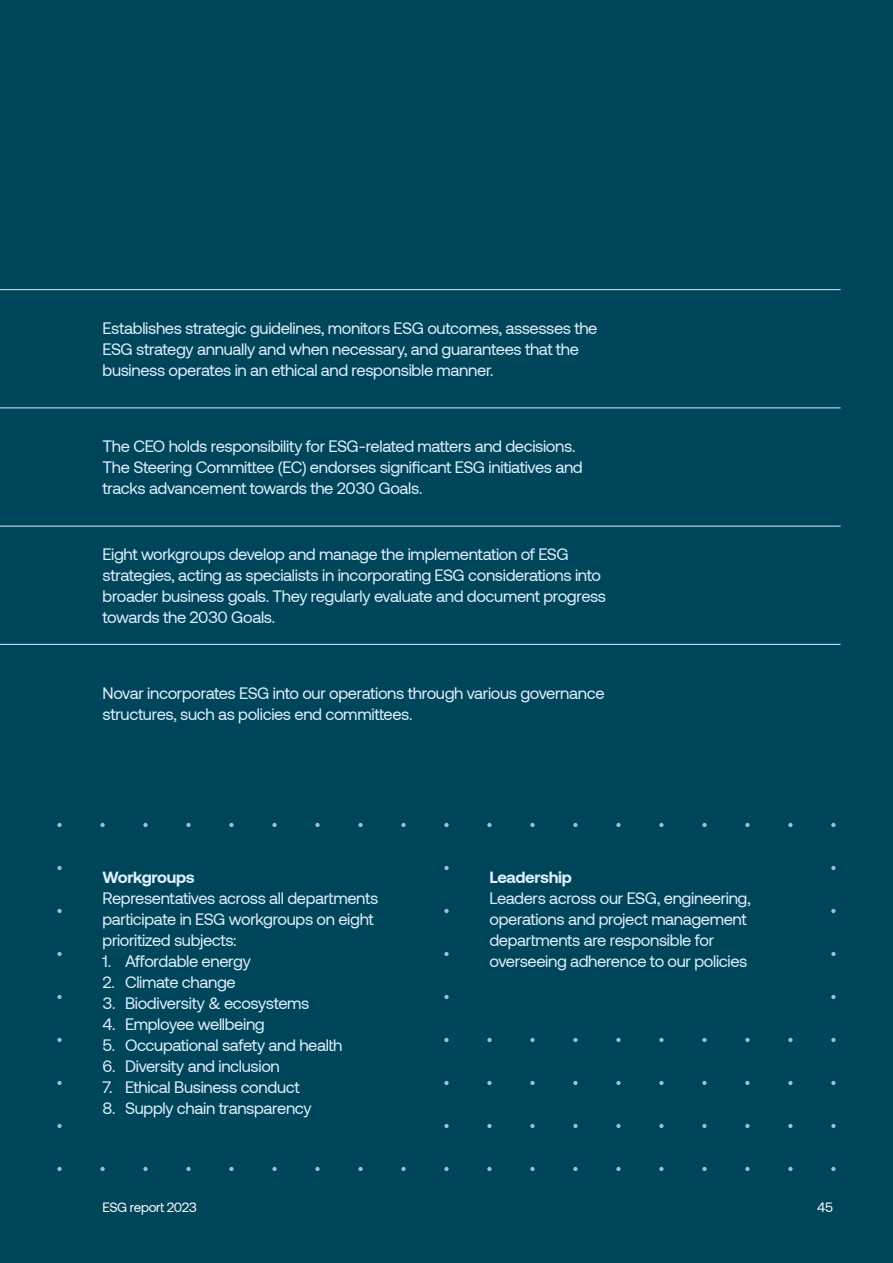
<style>
.page{position:relative;width:893px;height:1263px;background:#00465a}
.page>*{position:absolute;margin:0;border:0;box-sizing:border-box;transform-origin:0 0}
.BROODTEKST{font:16.5px/21px "Aeonik";letter-spacing:-.02em;color:#e1f0ff}
.TITEL_XS{font:700 16.5px "Aeonik";letter-spacing:-.025em;color:#e1f0ff}
.t1{font:13.5px "Aeonik";letter-spacing:-.03em;color:#fff}
</style>
<div class="page">
<svg style="left:57px;top:866px;width:5px;height:4px"></svg>
<svg style="left:57px;top:1038px;width:5px;height:4px"></svg>
<svg style="left:57px;top:952px;width:5px;height:4px"></svg>
<svg style="left:57px;top:1124px;width:5px;height:4px"></svg>
<svg style="left:57px;top:823px;width:5px;height:4px"></svg>
<svg style="left:57px;top:909px;width:5px;height:4px"></svg>
<svg style="left:57px;top:1081px;width:5px;height:4px"></svg>
<svg style="left:57px;top:995px;width:5px;height:4px"></svg>
<svg style="left:57px;top:1167px;width:5px;height:4px"></svg>
<svg style="left:229px;top:823px;width:5px;height:4px"></svg>
<svg style="left:229px;top:1167px;width:5px;height:4px"></svg>
<svg style="left:401px;top:823px;width:5px;height:4px"></svg>
<svg style="left:401px;top:1167px;width:5px;height:4px"></svg>
<svg style="left:573px;top:1038px;width:5px;height:4px"></svg>
<svg style="left:573px;top:1124px;width:5px;height:4px"></svg>
<svg style="left:573px;top:823px;width:5px;height:4px"></svg>
<svg style="left:573px;top:1081px;width:5px;height:4px"></svg>
<svg style="left:573px;top:1167px;width:5px;height:4px"></svg>
<svg style="left:745px;top:1038px;width:5px;height:4px"></svg>
<svg style="left:745px;top:1124px;width:5px;height:4px"></svg>
<svg style="left:745px;top:823px;width:5px;height:4px"></svg>
<svg style="left:745px;top:1081px;width:5px;height:4px"></svg>
<svg style="left:745px;top:1167px;width:5px;height:4px"></svg>
<svg style="left:143px;top:823px;width:5px;height:4px"></svg>
<svg style="left:143px;top:1167px;width:5px;height:4px"></svg>
<svg style="left:315px;top:823px;width:5px;height:4px"></svg>
<svg style="left:315px;top:1167px;width:5px;height:4px"></svg>
<svg style="left:487px;top:1038px;width:5px;height:4px"></svg>
<svg style="left:487px;top:1124px;width:5px;height:4px"></svg>
<svg style="left:487px;top:823px;width:5px;height:4px"></svg>
<svg style="left:487px;top:1081px;width:5px;height:4px"></svg>
<svg style="left:487px;top:1167px;width:5px;height:4px"></svg>
<svg style="left:659px;top:1038px;width:5px;height:4px"></svg>
<svg style="left:659px;top:1124px;width:5px;height:4px"></svg>
<svg style="left:659px;top:823px;width:5px;height:4px"></svg>
<svg style="left:659px;top:1081px;width:5px;height:4px"></svg>
<svg style="left:659px;top:1167px;width:5px;height:4px"></svg>
<svg style="left:831px;top:866px;width:5px;height:4px"></svg>
<svg style="left:831px;top:1038px;width:5px;height:4px"></svg>
<svg style="left:831px;top:952px;width:5px;height:4px"></svg>
<svg style="left:831px;top:1124px;width:5px;height:4px"></svg>
<svg style="left:831px;top:823px;width:5px;height:4px"></svg>
<svg style="left:831px;top:909px;width:5px;height:4px"></svg>
<svg style="left:831px;top:1081px;width:5px;height:4px"></svg>
<svg style="left:831px;top:995px;width:5px;height:4px"></svg>
<svg style="left:831px;top:1167px;width:5px;height:4px"></svg>
<svg style="left:100px;top:823px;width:5px;height:4px"></svg>
<svg style="left:100px;top:1167px;width:5px;height:4px"></svg>
<svg style="left:272px;top:823px;width:5px;height:4px"></svg>
<svg style="left:272px;top:1167px;width:5px;height:4px"></svg>
<svg style="left:444px;top:866px;width:5px;height:4px"></svg>
<svg style="left:444px;top:1038px;width:5px;height:4px"></svg>
<svg style="left:444px;top:952px;width:5px;height:4px"></svg>
<svg style="left:444px;top:1124px;width:5px;height:4px"></svg>
<svg style="left:444px;top:823px;width:5px;height:4px"></svg>
<svg style="left:444px;top:909px;width:5px;height:4px"></svg>
<svg style="left:444px;top:1081px;width:5px;height:4px"></svg>
<svg style="left:444px;top:995px;width:5px;height:4px"></svg>
<svg style="left:444px;top:1167px;width:5px;height:4px"></svg>
<svg style="left:616px;top:1038px;width:5px;height:4px"></svg>
<svg style="left:616px;top:1124px;width:5px;height:4px"></svg>
<svg style="left:616px;top:823px;width:5px;height:4px"></svg>
<svg style="left:616px;top:1081px;width:5px;height:4px"></svg>
<svg style="left:616px;top:1167px;width:5px;height:4px"></svg>
<svg style="left:788px;top:1038px;width:5px;height:4px"></svg>
<svg style="left:788px;top:1124px;width:5px;height:4px"></svg>
<svg style="left:788px;top:823px;width:5px;height:4px"></svg>
<svg style="left:788px;top:1081px;width:5px;height:4px"></svg>
<svg style="left:788px;top:1167px;width:5px;height:4px"></svg>
<svg style="left:186px;top:823px;width:5px;height:4px"></svg>
<svg style="left:186px;top:1167px;width:5px;height:4px"></svg>
<svg style="left:358px;top:823px;width:5px;height:4px"></svg>
<svg style="left:358px;top:1167px;width:5px;height:4px"></svg>
<svg style="left:530px;top:1038px;width:5px;height:4px"></svg>
<svg style="left:530px;top:1124px;width:5px;height:4px"></svg>
<svg style="left:530px;top:823px;width:5px;height:4px"></svg>
<svg style="left:530px;top:1081px;width:5px;height:4px"></svg>
<svg style="left:530px;top:1167px;width:5px;height:4px"></svg>
<svg style="left:702px;top:1038px;width:5px;height:4px"></svg>
<svg style="left:702px;top:1124px;width:5px;height:4px"></svg>
<svg style="left:702px;top:823px;width:5px;height:4px"></svg>
<svg style="left:702px;top:1081px;width:5px;height:4px"></svg>
<svg style="left:702px;top:1167px;width:5px;height:4px"></svg>
<svg style="left:0;top:289px;width:840px;height:119px"></svg>
<svg style="left:0;top:526px;width:840px;height:119px"></svg>
<p class="BROODTEKST" style="left:103px;top:317px;width:496px">Establishes strategic guidelines, monitors ESG outcomes, assesses the<br>ESG strategy annually and when necessary, and guarantees that the business operates in an ethical and responsible manner.</p>
<p class="BROODTEKST" style="left:103px;top:436px;width:482px">The CEO holds responsibility for ESG-related matters and decisions.<br>The Steering Committee (EC) endorses significant ESG initiatives and tracks advancement towards the 2030 Goals.</p>
<p class="BROODTEKST" style="left:103px;top:543px;width:505px">Eight workgroups develop and manage the implementation of ESG strategies, acting as specialists in incorporating ESG considerations into broader business goals. They regularly evaluate and document progress towards the 2030 Goals.</p>
<p class="BROODTEKST" style="left:103px;top:683px;width:504px">Novar incorporates ESG into our operations through various governance structures, such as policies end committees.</p>
<p class="TITEL_XS" style="left:103px;top:868px;width:94px">Workgroups</p>
<p class="BROODTEKST" style="left:103px;top:888px;width:277px">Representatives across all departments participate in ESG workgroups on eight prioritized subjects:</p>
<p class="BROODTEKST" style="left:103px;top:951px;width:150px">1. Affordable energy</p>
<p class="BROODTEKST" style="left:103px;top:972px;width:135px">2. Climate change</p>
<p class="BROODTEKST" style="left:103px;top:993px;width:208px">3. Biodiversity &amp; ecosystems</p>
<p class="BROODTEKST" style="left:103px;top:1014px;width:164px">4. Employee wellbeing</p>
<p class="BROODTEKST" style="left:103px;top:1035px;width:241px">5. Occupational safety and health</p>
<p class="BROODTEKST" style="left:103px;top:1056px;width:179px">6. Diversity and inclusion</p>
<p class="BROODTEKST" style="left:103px;top:1077px;width:199px">7. Ethical Business conduct</p>
<p class="BROODTEKST" style="left:103px;top:1098px;width:210px">8. Supply chain transparency</p>
<p class="TITEL_XS" style="left:489px;top:868px;width:84px">Leadership</p>
<p class="BROODTEKST" style="left:489px;top:888px;width:263px">Leaders across our ESG, engineering, operations and project management departments are responsible for overseeing adherence to our policies</p>
<p class="t1" style="left:103px;top:1200px;width:96px">ESG report 2023</p>
<p class="t1" style="left:817px;top:1200px;width:17px">45</p>
</div>
